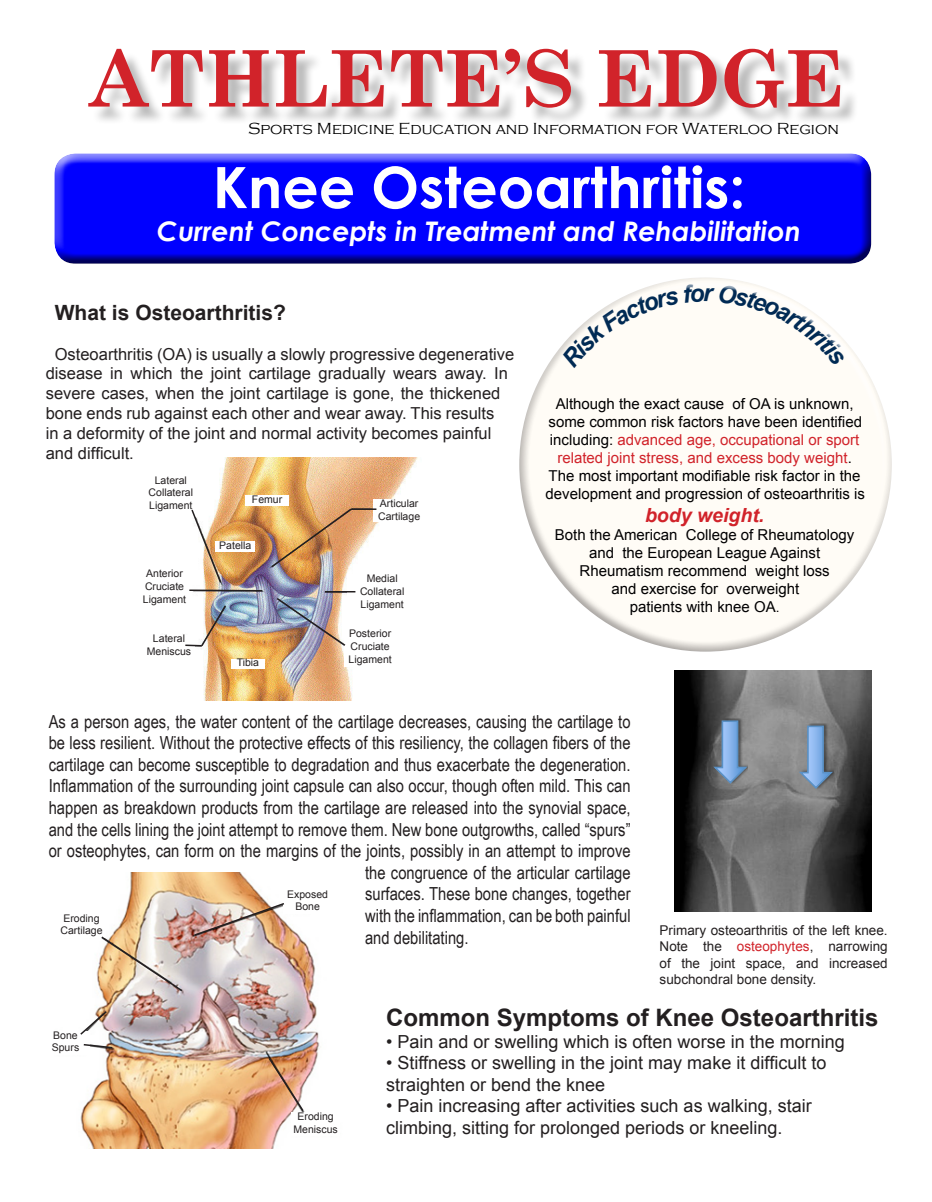
<style>
.page{position:relative;width:932px;height:1202px;background:#fff}
.page>*{position:absolute;margin:0;border:0;box-sizing:border-box;transform-origin:0 0}
.t1{font:700 78px "Century Schoolbook";color:#d1232a}
.t2{font:700 57px "Century Gothic";color:#fff}
.t3{font:italic 700 27px "Century Gothic";color:#fff}
.t4{font:700 24px "Arial";color:#231f20}
.t5{font:700 21px "Arial";color:#231f20}
.t6{font:italic 700 19.5px "Arial";color:#d1232a}
.t7{font:18px "Arial Narrow";color:#231f20}
.t8{font:18px/21.6px "Arial";color:#231f20}
.t9{font:16.5px/19.8px "Arial";color:#231f20}
.t10{font:300 16.5px "Copperplate Gothic";color:#000001}
.t11{font:15px/18px "Arial";color:#000001;text-align:center}
.t12{font:13.5px/16.2px "Arial";color:#231f20;text-align:justify}
.t13{font:10.5px/12.6px "Arial";color:#231f20;text-align:center}
.s1{color:#d1232a}
.s2{font-size:13.5px}
</style>
<div class="page">
<div style="left:53px;top:152px;width:819px;height:100px;background:#fff;opacity:.75"></div>
<div style="left:53px;top:158px;width:819px;height:108px;background:#231f20;opacity:.75"></div>
<div style="left:91px;top:51px;width:766px;height:75px;background:#000;opacity:.28"></div>
<div style="left:508px;top:272px;width:390px;height:390px;background:#fffcf6"></div>
<img style="left:203px;top:458px;width:215px;height:242px">
<div style="left:245px;top:495px;width:44px;height:11px;background:#fff"></div>
<div style="left:231px;top:658px;width:34px;height:10px;background:#fff"></div>
<div style="left:373px;top:500px;width:52px;height:22px;background:#fff"></div>
<div style="left:138px;top:476px;width:66px;height:40px;background:#fff"></div>
<div style="left:347px;top:574px;width:70px;height:35px;background:#fff"></div>
<div style="left:344px;top:630px;width:52px;height:36px;background:#fff"></div>
<hr style="left:351px;top:508px;width:25px;height:2px;background:#231f20">
<img style="left:270px;top:507px;width:83px;height:62px">
<hr style="left:325px;top:591px;width:30px;height:1px;background:#231f20">
<img style="left:275px;top:596px;width:72px;height:51px">
<img style="left:189px;top:508px;width:75px;height:84px">
<img style="left:184px;top:603px;width:43px;height:45px">
<img style="left:80px;top:872px;width:240px;height:276px">
<div style="left:283px;top:890px;width:49px;height:23px;background:#fff"></div>
<div style="left:57px;top:914px;width:49px;height:23px;background:#fff"></div>
<div style="left:41px;top:1031px;width:49px;height:23px;background:#fff"></div>
<div style="left:291px;top:1112px;width:49px;height:24px;background:#fff"></div>
<img style="left:100px;top:935px;width:84px;height:57px">
<img style="left:193px;top:901px;width:93px;height:36px">
<svg style="left:267px;top:1056px;width:38px;height:56px;background:#d59974"></svg>
<svg style="left:80px;top:1009px;width:28px;height:27px"></svg>
<svg style="left:83px;top:1043px;width:31px;height:6px"></svg>
<img style="left:674px;top:670px;width:197px;height:241px">
<svg style="left:799px;top:724px;width:34px;height:64px;background:#7c93ae"></svg>
<svg style="left:713px;top:719px;width:35px;height:64px;background:#768ca6"></svg>
<svg style="left:560px;top:284px;width:104px;height:73px"></svg>
<p class="t1" style="left:89px;top:31px;width:757px">ATHLETE’S EDGE</p>
<p class="t10" style="left:248px;top:120px;width:592px">Sports Medicine Education and Information for Waterloo Region</p>
<p class="t2" style="left:213px;top:151px;width:534px">Knee Osteoarthritis:</p>
<p class="t3" style="left:157px;top:213px;width:645px">Current Concepts in Treatment and Rehabilitation</p>
<p class="t5" style="left:55px;top:299px;width:233px">What is Osteoarthritis?</p>
<p class="t9" style="left:46px;top:344px;width:470px;text-indent:9px">Osteoarthritis (OA) is usually a slowly progressive degenerative disease in which the joint cartilage gradually wears away. In severe cases, when the joint cartilage is gone, the thickened bone ends rub against each other and wear away. This results<br>in a deformity of the joint and normal activity becomes painful and difficult.</p>
<p class="t13" style="left:155px;top:474px;width:34px">Lateral</p>
<p class="t13" style="left:149px;top:486px;width:46px">Collateral</p>
<p class="t13" style="left:149px;top:499px;width:45px">Ligament</p>
<p class="t13" style="left:146px;top:567px;width:38px">Anterior</p>
<p class="t13" style="left:145px;top:580px;width:41px">Cruciate</p>
<p class="t13" style="left:143px;top:592px;width:45px">Ligament</p>
<p class="t13" style="left:153px;top:632px;width:34px">Lateral</p>
<p class="t13" style="left:147px;top:645px;width:46px">Meniscus</p>
<p class="t13" style="left:252px;top:493px;width:32px">Femur</p>
<p class="t13" style="left:219px;top:539px;width:34px">Patella</p>
<p class="t13" style="left:237px;top:656px;width:24px">Tibia</p>
<p class="t13" style="left:380px;top:497px;width:40px">Articular</p>
<p class="t13" style="left:378px;top:510px;width:44px">Cartilage</p>
<p class="t13" style="left:360px;top:572px;width:46px">Medial<br>Collateral</p>
<p class="t13" style="left:360px;top:597px;width:45px">Ligament</p>
<p class="t13" style="left:349px;top:627px;width:44px">Posterior</p>
<p class="t13" style="left:350px;top:640px;width:41px">Cruciate</p>
<p class="t13" style="left:348px;top:653px;width:45px">Ligament</p>
<p class="t11" style="left:545px;top:394px;width:321px">Although the exact cause of OA is unknown, some common risk factors have been identified including: <span class="s1">advanced age, occupational or sport related joint stress, and excess body weight</span>.<br>The most important modifiable risk factor in the development and progression of osteoarthritis is</p>
<p class="t6" style="left:645px;top:502px;width:121px">body weight.</p>
<p class="t11" style="left:555px;top:526px;width:301px">Both the American College of Rheumatology and the European League Against<br>Rheumatism recommend weight loss<br>and exercise for overweight<br>patients with knee OA<span class="s2">.</span></p>
<p class="t7" style="left:49px;top:708px;width:583px">As a person ages, the water content of the cartilage decreases, causing the cartilage to</p>
<p class="t7" style="left:49px;top:729px;width:583px">be less resilient. Without the protective effects of this resiliency, the collagen fibers of the</p>
<p class="t7" style="left:49px;top:751px;width:583px">cartilage can become susceptible to degradation and thus exacerbate the degeneration.</p>
<p class="t7" style="left:49px;top:772px;width:583px">Inflammation of the surrounding joint capsule can also occur, though often mild. This can</p>
<p class="t7" style="left:49px;top:794px;width:583px">happen as breakdown products from the cartilage are released into the synovial space,</p>
<p class="t7" style="left:49px;top:816px;width:583px">and the cells lining the joint attempt to remove them. New bone outgrowths, called “spurs”</p>
<p class="t7" style="left:49px;top:837px;width:583px">or osteophytes, can form on the margins of the joints, possibly in an attempt to improve</p>
<p class="t7" style="left:365px;top:859px;width:267px">the congruence of the articular cartilage</p>
<p class="t7" style="left:365px;top:880px;width:267px">surfaces. These bone changes, together</p>
<p class="t7" style="left:365px;top:902px;width:267px">with the inflammation, can be both painful</p>
<p class="t7" style="left:365px;top:924px;width:105px">and debilitating.</p>
<p class="t13" style="left:287px;top:888px;width:42px">Exposed</p>
<p class="t13" style="left:295px;top:900px;width:26px">Bone</p>
<p class="t13" style="left:63px;top:912px;width:38px">Eroding</p>
<p class="t13" style="left:60px;top:924px;width:44px">Cartilage</p>
<p class="t12" style="left:659px;top:922px;width:229px">Primary osteoarthritis of the left knee.<br>Note the <span class="s1">osteophytes</span>, narrowing of the joint space, and increased subchondral bone density.</p>
<p class="t13" style="left:53px;top:1029px;width:26px">Bone</p>
<p class="t13" style="left:52px;top:1041px;width:29px">Spurs</p>
<p class="t13" style="left:297px;top:1110px;width:38px">Eroding</p>
<p class="t13" style="left:293px;top:1122px;width:46px">Meniscus</p>
<p class="t4" style="left:386px;top:1001px;width:494px">Common Symptoms of Knee Osteoarthritis</p>
<p class="t8" style="left:386px;top:1030px;width:460px">• Pain and or swelling which is often worse in the morning</p>
<p class="t8" style="left:386px;top:1052px;width:442px">• Stiffness or swelling in the joint may make it difficult to straighten or bend the knee</p>
<p class="t8" style="left:386px;top:1095px;width:427px">• Pain increasing after activities such as walking, stair climbing, sitting for prolonged periods or kneeling.</p>
</div>
